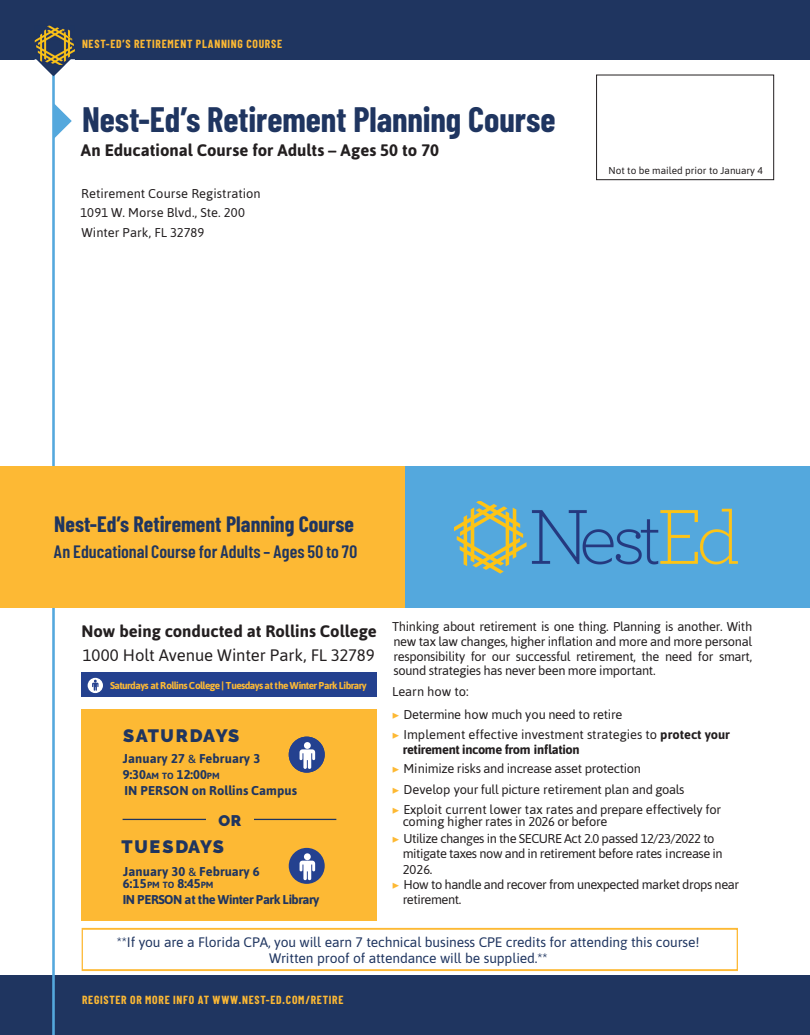
<style>
.page{position:relative;width:810px;height:1035px;background:#fff}
.page>*{position:absolute;margin:0;border:0;box-sizing:border-box;transform-origin:0 0}
.t1{font:700 34.5px "Barlow Condensed";letter-spacing:-.005em;color:#1f3560}
.t2{font:700 21.75px "Barlow Condensed";color:#1f3560}
.t3{font:600 17.88px "Barlow Condensed";color:#1f3560}
.t4{font:900 17.88px "Raleway";letter-spacing:.055em;color:#1f3560}
.t5{font:900 17.88px "Raleway";letter-spacing:.085em;color:#1f3560}
.t6{font:700 16.62px/23.6px "Asap";color:#231f20}
.t7{font:900 15.38px "Raleway";color:#1f3560}
.t8{font:13.75px/16.5px "Asap";letter-spacing:-.01em;color:#1f3560;text-align:center}
.t9{font:12.75px/14.9px "Asap";letter-spacing:-.025em;color:#231f20}
.t10{font:12.75px/17.2px "Asap";letter-spacing:-.035em;color:#231f20}
.t11{font:12.75px/20.6px "Asap";color:#231f20}
.t12{font:700 12.75px/15.9px "Asap";letter-spacing:.005em;color:#1f3560}
.t13{font:12.75px/19.5px "Asap";letter-spacing:.005em;color:#231f20}
.t14{font:700 12.75px "Asap";letter-spacing:-.04em;color:#1f3560}
.t15{font:700 11.5px "Barlow Condensed";letter-spacing:.06em;color:#fdb934}
.t16{font:700 10px "Asap";letter-spacing:-.06em;color:#fdb934}
.t17{font:10px "Asap";color:#231f20}
.s1{font-style:inherit}
.s2{font-weight:400}
.s3{font-family:"Raleway";font-weight:600;font-size:11.5px}
.s4{font-size:9px}
.s5{font-family:"Minion Pro";color:#fdb934}
.s6{font-weight:700}
</style>
<div class="page">
<div style="left:82px;top:673px;width:295px;height:24px;background:#24418f"></div>
<div style="left:0;top:976px;width:798px;height:59px;background:#1f3560"></div>
<div style="left:0;top:0;width:798px;height:59px;background:#1f3560"></div>
<hr style="left:52px;top:73px;width:3px;height:962px;background:#54a8dd">
<svg style="left:54px;top:103px;width:18px;height:36px"></svg>
<div style="left:0;top:466px;width:810px;height:142px;background:#fdb934"></div>
<div style="left:405px;top:466px;width:405px;height:142px;background:#54a8dd"></div>
<img style="left:454px;top:501px;width:283px;height:72px">
<div style="left:88px;top:678px;width:15px;height:15px;background:#fff;border-radius:50%"></div>
<svg style="left:92px;top:680px;width:7px;height:11px"></svg>
<svg style="left:26px;top:40px;width:55px;height:36px"></svg>
<img style="left:35px;top:25px;width:40px;height:40px">
<div style="left:82px;top:928px;width:656px;height:43px;border:2px solid #fdb934"></div>
<div style="left:82px;top:709px;width:295px;height:212px;background:#fdb934"></div>
<hr style="left:123px;top:819px;width:213px;height:1px;background:#1f3560">
<div style="left:206px;top:809px;width:48px;height:22px;background:#fdb934"></div>
<div style="left:596px;top:75px;width:178px;height:105px;border:1px solid #231f20"></div>
<div style="left:289px;top:737px;width:36px;height:36px;background:#24418f;border-radius:50%"></div>
<svg style="left:300px;top:742px;width:15px;height:27px"></svg>
<div style="left:289px;top:848px;width:36px;height:36px;background:#24418f;border-radius:50%"></div>
<svg style="left:300px;top:853px;width:15px;height:27px"></svg>
<p class="t15" style="left:82px;top:36px;width:202px">NEST-ED’S RETIREMENT PLANNING COURSE</p>
<p class="t1" style="left:82px;top:98px;width:475px">Nest-Ed’s Retirement Planning Course</p>
<p class="t6" style="left:81px;top:138px;width:360px">An Educational Course for Adults – Ages 50 to 70</p>
<p class="t13" style="left:81px;top:183px;width:182px">Retirement Course Registration<br>1091 W. Morse Blvd., Ste. 200<br>Winter Park, FL 32789</p>
<p class="t17" style="left:609px;top:164px;width:156px">Not to be mailed prior to <span class="s1">January 4</span></p>
<p class="t2" style="left:54px;top:511px;width:301px">Nest-Ed’s Retirement Planning Course</p>
<p class="t3" style="left:54px;top:540px;width:305px">An Educational Course for Adults – Ages 50 to 70</p>
<p class="t6" style="left:82px;top:620px;width:297px">Now being conducted at Rollins College<br><span class="s2">1000 Holt Avenue Winter Park, FL 32789</span></p>
<p class="t16" style="left:110px;top:680px;width:258px">Saturdays at Rollins College | Tuesdays at the Winter Park Library</p>
<p class="t4" style="left:123px;top:726px;width:118px">SATURDAYS</p>
<p class="t12" style="left:123px;top:750px;width:176px">January 27 <span class="s3">&amp;</span> February 3<br><span class="s1">9:30</span><span class="s4">AM TO</span> <span class="s1">12:00</span><span class="s4">PM<br></span>IN PERSON on Rollins Campus</p>
<p class="t7" style="left:218px;top:811px;width:24px">OR</p>
<p class="t5" style="left:121px;top:837px;width:104px">TUESDAYS</p>
<p class="t12" style="left:123px;top:865px;width:138px;line-height:11.8px">January 30 <span class="s3">&amp;</span> February 6<br>6:15<span class="s4">PM TO</span> 8:45<span class="s4">PM</span></p>
<p class="t14" style="left:123px;top:891px;width:198px">IN PERSON at the Winter Park Library</p>
<p class="t9" style="left:392px;top:619px;width:362px;text-align:justify">Thinking about retirement is one thing. Planning is another. With new tax law changes, higher inflation and more and more personal responsibility for our successful retirement, the need for smart, sound strategies has never been more important.</p>
<p class="t11" style="left:392px;top:681px;width:78px">Learn how to:</p>
<p class="t11" style="left:392px;top:704px;width:339px"><span class="s5">▶</span> Determine how much you need to retire<br><span class="s5">▶</span> Implement effective investment strategies to <span class="s6">protect your</span></p>
<p class="t9" style="left:392px;top:740px;width:251px;line-height:18.8px;text-indent:11px"><span class="s6">retirement</span> <span class="s6">income from inflation<br></span><span class="s5">▶</span> Minimize risks and increase asset protection</p>
<p class="t9" style="left:392px;top:779px;width:331px;line-height:20.6px"><span class="s5">▶</span> Develop your full picture retirement plan and goals<br><span class="s5">▶</span> Exploit current lower tax rates and prepare effectively for</p>
<p class="t10" style="left:392px;top:812px;width:324px;text-indent:11px"><span class="s1">coming higher rates in 2026 or before<br></span><span class="s5">▶</span> Utilize changes in the SECURE Act 2.0 passed 12/23/2022 to</p>
<p class="t10" style="left:403px;top:845px;width:321px">mitigate taxes now and in retirement before rates increase in</p>
<p class="t10" style="left:403px;top:860px;width:31px">2026.</p>
<p class="t9" style="left:392px;top:876px;width:349px"><span class="s5">▶</span> How to handle and recover from unexpected market drops near</p>
<p class="t9" style="left:403px;top:892px;width:60px">retirement.</p>
<p class="t8" style="left:117px;top:933px;width:584px">**If you are a Florida CPA, you will earn 7 technical business CPE credits for attending this course!<br>Written proof of attendance will be supplied.**</p>
<p class="t15" style="left:82px;top:993px;width:263px">REGISTER OR MORE INFO AT WWW.NEST-ED.COM/RETIRE</p>
</div>
